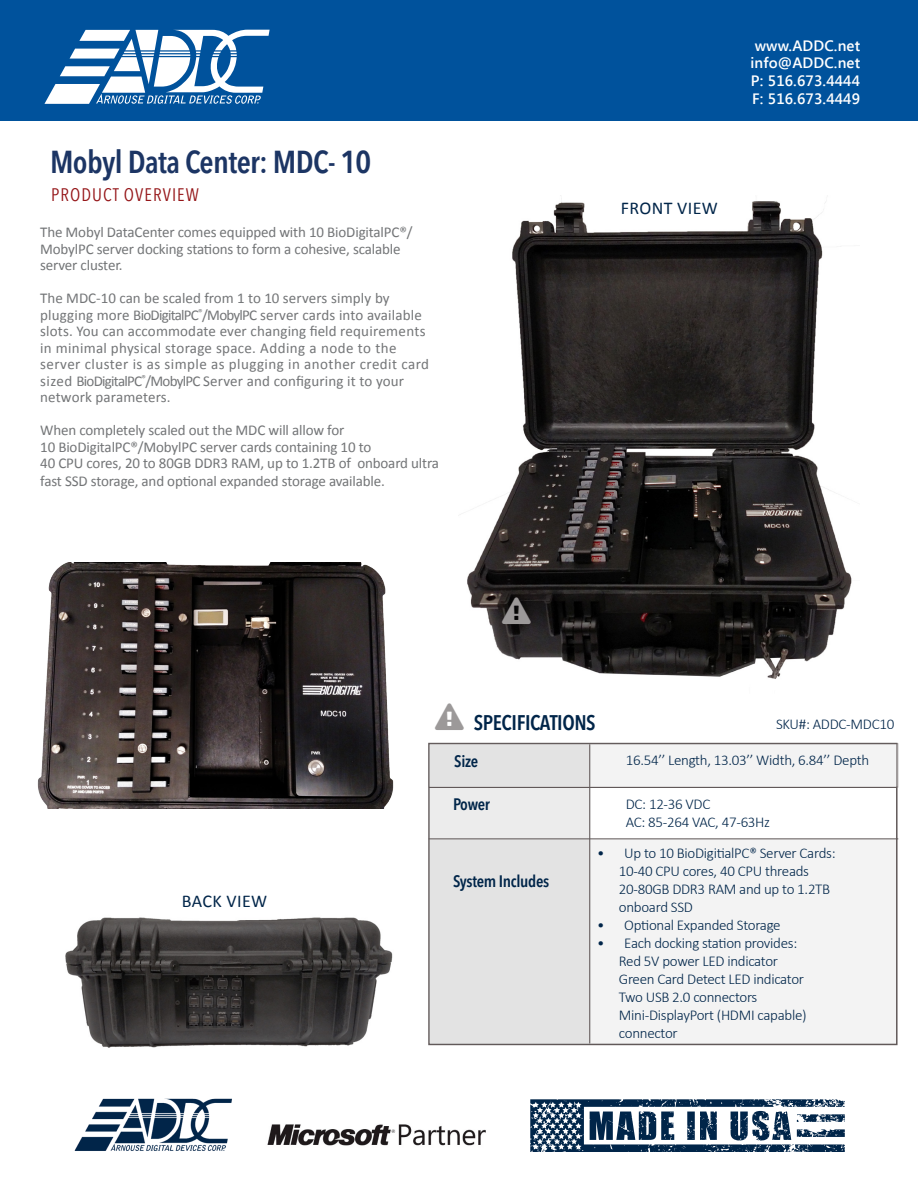
<style>
.page{position:relative;width:918px;height:1188px;background:#fff}
.page>*{position:absolute;margin:0;border:0;box-sizing:border-box;transform-origin:0 0}
.t1{font:600 condensed 31.5px "Avenir Next LT Pro";letter-spacing:-.02em;color:#1c3564}
.t2{font:600 condensed 21px "Avenir Next LT Pro";letter-spacing:-.02em;color:#002549}
.t3{font:18px "Calibri";letter-spacing:.02em;color:#002549}
.t4{font:condensed 18px "Avenir Next LT Pro";letter-spacing:.06em;color:#951518}
.t5{font:600 condensed 16.5px "Avenir Next LT Pro";letter-spacing:-.02em;color:#002549}
.t6{font:300 15px/18px "Calibri";letter-spacing:-.02em;color:#002549}
.t7{font:15px/16.5px "Calibri";letter-spacing:.01em;color:#737577}
.t8{font:15px/16.8px "Calibri";letter-spacing:-.01em;color:#737577}
.t9{font:600 15px/17.7px "Segoe UI";letter-spacing:.01em;color:#fff;text-align:justify}
</style>
<div class="page">
<div style="left:429px;top:838px;width:468px;height:206px;background:#f3f3f3"></div>
<img style="left:65px;top:917px;width:328px;height:131px">
<div style="left:429px;top:743px;width:469px;height:44px;background:#f3f3f3;border:1px solid #615959"></div>
<div style="left:429px;top:744px;width:161px;height:300px;background:#e3e3e3"></div>
<hr style="left:429px;top:787px;width:468px;height:1px;background:#615959">
<hr style="left:429px;top:838px;width:469px;height:1px;background:#615959">
<hr style="left:589px;top:744px;width:1px;height:300px;background:#615959">
<img style="left:460px;top:198px;width:392px;height:481px">
<img style="left:37px;top:562px;width:357px;height:246px">
<div style="left:0;top:0;width:918px;height:121px;background:#00529c"></div>
<svg style="left:44px;top:30px;width:226px;height:74px"></svg>
<img style="left:267px;top:1124px;width:219px;height:22px">
<svg style="left:530px;top:1099px;width:315px;height:53px"></svg>
<img style="left:74px;top:1098px;width:158px;height:53px">
<svg style="left:502px;top:597px;width:29px;height:27px"></svg>
<h1 class="t1" style="left:50px;top:142px;width:323px">Mobyl Data Center: MDC- 10</h1>
<p class="t4" style="left:51px;top:184px;width:149px">PRODUCT OVERVIEW</p>
<p class="t8" style="left:40px;top:224px;width:374px">The Mobyl DataCenter comes equipped with 10 BioDigitalPC®/<br>MobylPC server docking stations to form a cohesive, scalable server cluster.</p>
<p class="t7" style="left:40px;top:290px;width:390px">The MDC-10 can be scaled from 1 to 10 servers simply by plugging more BioDigitalPC<sup>®</sup>/MobylPC server cards into available slots. You can accommodate ever changing field requirements in minimal physical storage space. Adding a node to the server cluster is as simple as plugging in another credit card sized BioDigitalPC<sup>®</sup>/MobylPC Server and configuring it to your network parameters.</p>
<p class="t8" style="left:40px;top:422px;width:400px">When completely scaled out the MDC will allow for<br>10 BioDigitalPC®/MobylPC server cards containing 10 to<br>40 CPU cores, 20 to 80GB DDR3 RAM, up to 1.2TB of onboard ultra fast SSD storage, and optional expanded storage available.</p>
<p class="t9" style="left:750px;top:36px;width:111px">www.ADDC.net info@ADDC.net P: 516.673.4444<br>F: 516.673.4449</p>
<p class="t3" style="left:621px;top:196px;width:99px">FRONT VIEW</p>
<p class="t3" style="left:182px;top:890px;width:87px">BACK VIEW</p>
<h2 class="t2" style="left:474px;top:710px;width:123px">SPECIFICATIONS</h2>
<p class="t6" style="left:776px;top:715px;width:120px">SKU#: ADDC-MDC10</p>
<p class="t5" style="left:454px;top:751px;width:25px">Size</p>
<p class="t5" style="left:453px;top:794px;width:38px">Power</p>
<p class="t5" style="left:453px;top:871px;width:98px">System Includes</p>
<p class="t6" style="left:626px;top:751px;width:245px">16.54’’ Length, 13.03’’ Width, 6.84’’ Depth</p>
<p class="t6" style="left:626px;top:795px;width:146px">DC: 12-36 VDC<br>AC: 85-264 VAC, 47-63Hz</p>
<p class="t6" style="left:619px;top:844px;width:218px;text-indent:-22px">• Up to 10 BioDigitialPC® Server Cards:<br>10-40 CPU cores, 40 CPU threads<br>20-80GB DDR3 RAM and up to 1.2TB onboard SSD</p>
<p class="t6" style="left:597px;top:916px;width:185px">• Optional Expanded Storage</p>
<p class="t6" style="left:619px;top:934px;width:189px;text-indent:-22px">• Each docking station provides:<br>Red 5V power LED indicator<br>Green Card Detect LED indicator<br>Two USB 2.0 connectors<br>Mini-DisplayPort (HDMI capable) connector</p>
</div>
